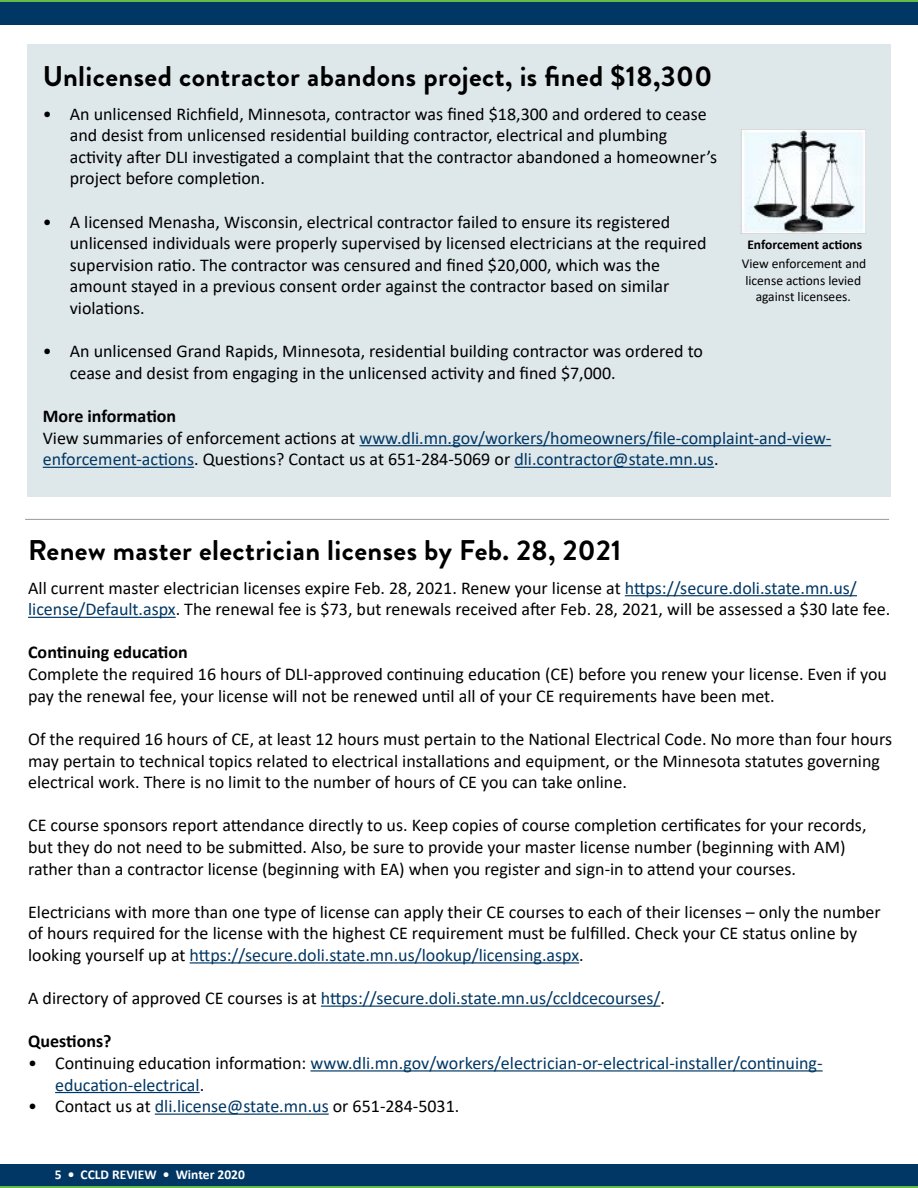
<style>
.page{position:relative;width:918px;height:1188px;background:#fff}
.page>*{position:absolute;margin:0;border:0;box-sizing:border-box;transform-origin:0 0}
.Headline_-_main_-_bl{font:700 28.5px "Brandon Grotesque";letter-spacing:.015em;color:#000}
.Body_paragraph{font:18px/21.6px "Calibri";color:#000}
.Body_paragraph-2{font:18px/21.6px "Calibri";color:#003764}
.Paragraph_subhed{font:700 18px "Calibri";color:#000}
.Body_paragraph-3{font:700 18px "Calibri";color:#000}
.t1{font:13.5px/16.2px "Calibri";color:#000;text-align:center}
.t2{font:700 13.5px "Calibri";color:#fff}
.t3{font:700 13.5px "Calibri";color:#000}
.s1{color:#000}
.s2{color:#003764}
</style>
<div class="page">
<div style="left:0;top:1175px;width:918px;height:13px;background:#62bb46"></div>
<div style="left:0;top:1164px;width:918px;height:22px;background:#003764"></div>
<hr style="left:0;top:0;width:918px;height:3px;background:#62bb46">
<div style="left:0;top:2px;width:918px;height:23px;background:#003764"></div>
<hr style="left:25px;top:519px;width:864px;height:1px;background:#96989a">
<div style="left:27px;top:44px;width:864px;height:453px;background:#dee7ea"></div>
<img style="left:740px;top:129px;width:126px;height:105px">
<hr style="left:359px;top:445px;width:472px;height:1px;background:#003764">
<hr style="left:43px;top:467px;width:151px;height:1px;background:#003764">
<hr style="left:514px;top:467px;width:200px;height:1px;background:#003764">
<hr style="left:625px;top:595px;width:232px;height:1px;background:#003764">
<hr style="left:28px;top:617px;width:148px;height:1px;background:#003764">
<hr style="left:190px;top:962px;width:389px;height:2px;background:#003764">
<hr style="left:321px;top:1006px;width:339px;height:1px;background:#003764">
<hr style="left:310px;top:1070px;width:513px;height:2px;background:#003764">
<hr style="left:55px;top:1092px;width:145px;height:1px;background:#003764">
<hr style="left:155px;top:1114px;width:174px;height:1px;background:#003764">
<h2 class="Headline_-_main_-_bl" style="left:43px;top:56px;width:671px">Unlicensed contractor abandons project, is fined $18,300</h2>
<p class="Body_paragraph" style="left:70px;top:102px;width:649px;text-indent:-27px">• An unlicensed Richfield, Minnesota, contractor was fined $18,300 and ordered to cease and desist from unlicensed residential building contractor, electrical and plumbing activity after DLI investigated a complaint that the contractor abandoned a homeowner’s project before completion.</p>
<p class="Body_paragraph" style="left:70px;top:210px;width:638px;text-indent:-27px">• A licensed Menasha, Wisconsin, electrical contractor failed to ensure its registered unlicensed individuals were properly supervised by licensed electricians at the required supervision ratio. The contractor was censured and fined $20,000, which was the amount stayed in a previous consent order against the contractor based on similar violations.</p>
<p class="Body_paragraph" style="left:70px;top:340px;width:635px;text-indent:-27px">• An unlicensed Grand Rapids, Minnesota, residential building contractor was ordered to cease and desist from engaging in the unlicensed activity and fined $7,000.</p>
<p class="Paragraph_subhed" style="left:43px;top:403px;width:135px">More information</p>
<p class="Body_paragraph-2" style="left:43px;top:426px;width:790px"><span class="s1">View summaries of enforcement actions at</span> www.dli.mn.gov/workers/homeowners/file-complaint-and-view&shy;enforcement-actions<span class="s1">. Questions? Contact us at 651-284-5069 or</span> dli.contractor@state.mn.us<span class="s1">.</span></p>
<p class="t3" style="left:747px;top:235px;width:116px">Enforcement actions</p>
<p class="t1" style="left:742px;top:256px;width:126px">View enforcement and license actions levied against licensees.</p>
<h2 class="Headline_-_main_-_bl" style="left:28px;top:530px;width:595px">Renew master electrician licenses by Feb. 28, 2021</h2>
<p class="Body_paragraph" style="left:28px;top:576px;width:864px">All current master electrician licenses expire Feb. 28, 2021. Renew your license at <span class="s2">https://secure.doli.state.mn.us/ license/Default.aspx</span>. The renewal fee is $73, but renewals received after Feb. 28, 2021, will be assessed a $30 late fee.</p>
<p class="Paragraph_subhed" style="left:28px;top:640px;width:161px">Continuing education</p>
<p class="Body_paragraph" style="left:28px;top:663px;width:860px">Complete the required 16 hours of DLI-approved continuing education (CE) before you renew your license. Even if you pay the renewal fee, your license will not be renewed until all of your CE requirements have been met.</p>
<p class="Body_paragraph" style="left:28px;top:728px;width:865px">Of the required 16 hours of CE, at least 12 hours must pertain to the National Electrical Code. No more than four hours may pertain to technical topics related to electrical installations and equipment, or the Minnesota statutes governing electrical work. There is no limit to the number of hours of CE you can take online.</p>
<p class="Body_paragraph" style="left:28px;top:814px;width:840px">CE course sponsors report attendance directly to us. Keep copies of course completion certificates for your records, but they do not need to be submitted. Also, be sure to provide your master license number (beginning with AM) rather than a contractor license (beginning with EA) when you register and sign-in to attend your courses.</p>
<p class="Body_paragraph" style="left:28px;top:900px;width:854px">Electricians with more than one type of license can apply their CE courses to each of their licenses – only the number of hours required for the license with the highest CE requirement must be fulfilled. Check your CE status online by looking yourself up at <span class="s2">https://secure.doli.state.mn.us/lookup/licensing.aspx</span>.</p>
<p class="Body_paragraph-2" style="left:28px;top:987px;width:638px"><span class="s1">A directory of approved CE courses is at</span> https://secure.doli.state.mn.us/ccldcecourses/<span class="s1">.</span></p>
<p class="Body_paragraph-3" style="left:28px;top:1029px;width:85px">Questions?</p>
<p class="Body_paragraph-2" style="left:55px;top:1052px;width:769px;text-indent:-27px"><span class="s1">• Continuing education information:</span> www.dli.mn.gov/workers/electrician-or-electrical-installer/continuing&shy;education-electrical<span class="s1">.</span></p>
<p class="Body_paragraph" style="left:28px;top:1095px;width:433px">• Contact us at <span class="s2">dli.license@state.mn.us</span> or 651-284-5031.</p>
<p class="t2" style="left:55px;top:1165px;width:192px">5 • CCLD REVIEW • Winter 2020</p>
</div>
